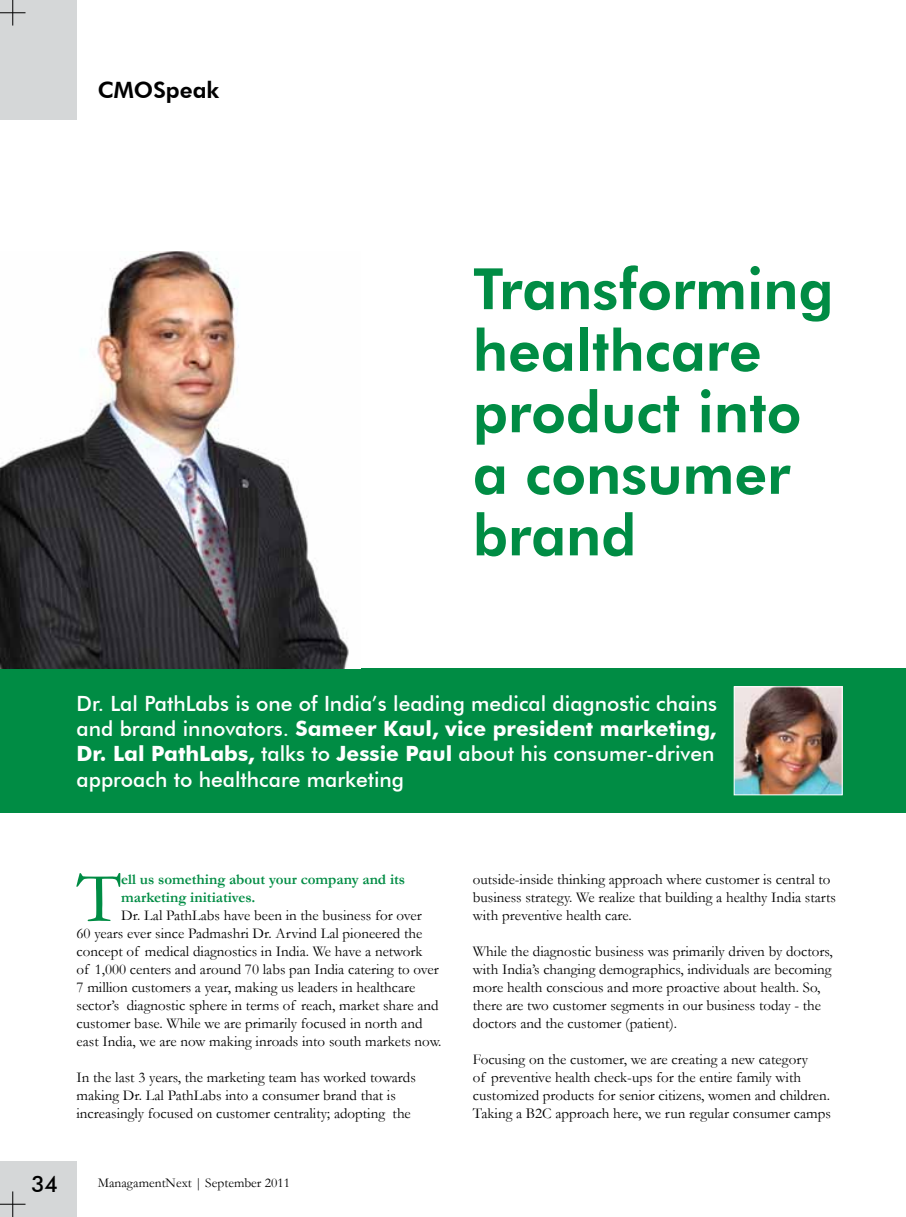
<style>
.page{position:relative;width:906px;height:1217px;background:#fff}
.page>*{position:absolute;margin:0;border:0;box-sizing:border-box;transform-origin:0 0}
.t1{font:72.75px "Garamond";color:#008c44}
.t2{font:800 57px/61.5px "Futura BT";color:#008c44}
.t3{font:800 22.5px "Futura BT";color:#000}
.t4{font:500 22.5px "Futura BT";color:#000}
.t5{font:500 21px/25.2px "Futura BT";color:#fff}
.t6{font:15px/18px "Garamond";color:#000}
.t7{font:700 15px/18px "Garamond";color:#008c44}
.t8{font:13.5px "Garamond";color:#000}
.s1{font-weight:700}
</style>
<div class="page">
<div style="left:0;top:668px;width:906px;height:144px;background:#008c44"></div>
<img style="left:0;top:251px;width:349px;height:417px">
<img style="left:736px;top:688px;width:104px;height:105px">
<div style="left:734px;top:686px;width:108px;height:109px;border:1px solid #fff"></div>
<div style="left:0;top:1161px;width:77px;height:55px;background:#d5d7d8"></div>
<div style="left:0;top:0;width:77px;height:119px;background:#d5d7d8"></div>
<svg style="left:0;top:0;width:26px;height:26px"></svg>
<svg style="left:0;top:1191px;width:26px;height:25px"></svg>
<h3 class="t3" style="left:98px;top:76px;width:123px">CMOSpeak</h3>
<h2 class="t2" style="left:473px;top:257px;width:362px">Transforming healthcare product into a consumer brand</h2>
<h3 class="t5" style="left:77px;top:690px;width:642px">Dr. Lal PathLabs is one of India’s leading medical diagnostic chains and brand innovators. <span class="s1">Sameer Kaul, vice president marketing, Dr. Lal PathLabs,</span> talks to <span class="s1">Jessie Paul</span> about his consumer-driven approach to healthcare marketing</h3>
<h1 class="t1" style="left:77px;top:848px;width:46px">T</h1>
<p class="t7" style="left:121px;top:870px;width:285px">ell us something about your company and its marketing initiatives.</p>
<p class="t6" style="left:77px;top:905px;width:366px;text-indent:45px">Dr. Lal PathLabs have been in the business for over<br>60 years ever since Padmashri Dr. Arvind Lal pioneered the concept of medical diagnostics in India. We have a network<br>of 1,000 centers and around 70 labs pan India catering to over 7 million customers a year, making us leaders in healthcare sector’s diagnostic sphere in terms of reach, market share and customer base. While we are primarily focused in north and east India, we are now making inroads into south markets now.</p>
<p class="t6" style="left:77px;top:1067px;width:341px">In the last 3 years, the marketing team has worked towards making Dr. Lal PathLabs into a consumer brand that is increasingly focused on customer centrality; adopting the</p>
<h3 class="t4" style="left:31px;top:1169px;width:29px">34</h3>
<p class="t8" style="left:98px;top:1173px;width:194px">ManagamentNext | September 2011</p>
<p class="t6" style="left:473px;top:869px;width:365px">outside-inside thinking approach where customer is central to business strategy. We realize that building a healthy India starts with preventive health care.</p>
<p class="t6" style="left:473px;top:941px;width:361px">While the diagnostic business was primarily driven by doctors, with India’s changing demographics, individuals are becoming more health conscious and more proactive about health. So, there are two customer segments in our business today - the doctors and the customer (patient).</p>
<p class="t6" style="left:473px;top:1049px;width:359px">Focusing on the customer, we are creating a new category<br>of preventive health check-ups for the entire family with customized products for senior citizens, women and children.<br>Taking a B2C approach here, we run regular consumer camps</p>
</div>
